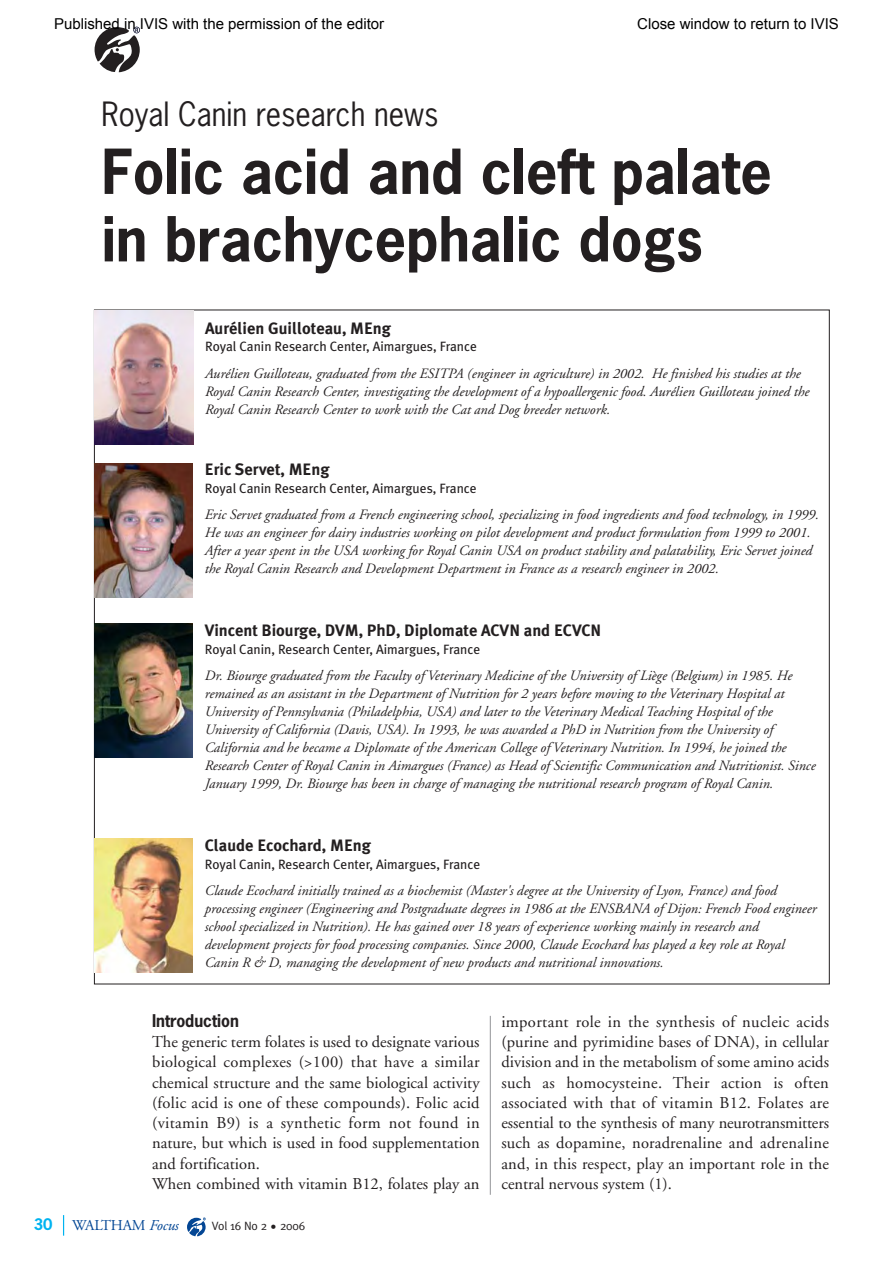
<style>
.page{position:relative;width:893px;height:1263px;background:#fff}
.page>*{position:absolute;margin:0;border:0;box-sizing:border-box;transform-origin:0 0}
.t1{font:700 58.2px/67.5px "News Gothic";color:#231f20;scale:.95 1}
.t2{font:31.5px "News Gothic";color:#231f20;scale:.95 1}
.t3{font:16.5px/20.2px "Adobe Garamond";letter-spacing:.005em;color:#231f20}
.t4{font:700 16.5px "Meta Plus";color:#231f20}
.t5{font:700 16.5px "News Gothic";color:#231f20;scale:.95 1}
.t6{font:15px "Arial";color:#000}
.t7{font:15px "Adobe Garamond";letter-spacing:-.01em;color:#034694}
.t8{font:700 15px "News Gothic";color:#00b3f0}
.t9{font:italic 14.25px/18px "Adobe Garamond";color:#231f20}
.t10{font:13.5px "Meta Plus";color:#231f20}
.t11{font:12px "Meta Plus Normal";letter-spacing:-.01em;color:#231f20}
.s1{font-style:italic}
</style>
<div class="page">
<svg style="left:187px;top:1217px;width:19px;height:19px"></svg>
<svg style="left:63px;top:1215px;width:1px;height:20px"></svg>
<svg style="left:95px;top:27px;width:45px;height:45px"></svg>
<img style="left:95px;top:310px;width:98px;height:134px">
<img style="left:95px;top:463px;width:98px;height:134px">
<img style="left:95px;top:624px;width:98px;height:134px">
<img style="left:95px;top:839px;width:98px;height:134px">
<hr style="left:490px;top:1016px;width:1px;height:179px;background:#939598">
<p class="t6" style="left:54px;top:16px;width:332px">Published in IVIS with the permission of the editor</p>
<p class="t6" style="left:637px;top:16px;width:203px">Close window to return to IVIS</p>
<h2 class="t2" style="left:102px;top:94px;width:356px">Royal Canin research news</h2>
<h1 class="t1" style="left:102px;top:137px;width:707px">Folic acid and cleft palate in brachycephalic dogs</h1>
<p class="t4" style="left:205px;top:319px;width:187px">Aurélien Guilloteau, MEng</p>
<p class="t10" style="left:205px;top:339px;width:273px">Royal Canin Research Center, Aimargues, France</p>
<p class="t9" style="left:205px;top:365px;width:606px">Aurélien Guilloteau, graduated from the ESITPA (engineer in agriculture) in 2002. He finished his studies at the<br>Royal Canin Research Center, investigating the development of a hypoallergenic food. Aurélien Guilloteau joined the<br>Royal Canin Research Center to work with the Cat and Dog breeder network.</p>
<p class="t4" style="left:205px;top:460px;width:126px">Eric Servet, MEng</p>
<p class="t10" style="left:205px;top:480px;width:273px">Royal Canin Research Center, Aimargues, France</p>
<p class="t9" style="left:205px;top:506px;width:616px">Eric Servet graduated from a French engineering school, specializing in food ingredients and food technology, in 1999.<br>He was an engineer for dairy industries working on pilot development and product formulation from 1999 to 2001.<br>After a year spent in the USA working for Royal Canin USA on product stability and palatability, Eric Servet joined the Royal Canin Research and Development Department in France as a research engineer in 2002.</p>
<p class="t4" style="left:205px;top:621px;width:398px">Vincent Biourge, DVM, PhD, Diplomate ACVN and ECVCN</p>
<p class="t10" style="left:205px;top:641px;width:277px">Royal Canin, Research Center, Aimargues, France</p>
<p class="t9" style="left:205px;top:667px;width:612px">Dr. Biourge graduated from the Faculty of Veterinary Medicine of the University of Liège (Belgium) in 1985. He remained as an assistant in the Department of Nutrition for 2 years before moving to the Veterinary Hospital at University of Pennsylvania (Philadelphia, USA) and later to the Veterinary Medical Teaching Hospital of the University of California (Davis, USA). In 1993, he was awarded a PhD in Nutrition from the University of California and he became a Diplomate of the American College of Veterinary Nutrition. In 1994, he joined the Research Center of Royal Canin in Aimargues (France) as Head of Scientific Communication and Nutritionist. Since January 1999, Dr. Biourge has been in charge of managing the nutritional research program of Royal Canin.</p>
<p class="t4" style="left:205px;top:836px;width:168px">Claude Ecochard, MEng</p>
<p class="t10" style="left:205px;top:856px;width:277px">Royal Canin, Research Center, Aimargues, France</p>
<p class="t9" style="left:205px;top:882px;width:613px">Claude Ecochard initially trained as a biochemist (Master's degree at the University of Lyon, France) and food processing engineer (Engineering and Postgraduate degrees in 1986 at the ENSBANA of Dijon: French Food engineer school specialized in Nutrition). He has gained over 18 years of experience working mainly in research and development projects for food processing companies. Since 2000, Claude Ecochard has played a key role at Royal Canin R &amp; D, managing the development of new products and nutritional innovations.</p>
<p class="t5" style="left:152px;top:1010px;width:93px">Introduction</p>
<p class="t3" style="left:152px;top:1032px;width:329px">The generic term folates is used to designate various biological complexes (&gt;100) that have a similar chemical structure and the same biological activity (folic acid is one of these compounds). Folic acid (vitamin B9) is a synthetic form not found in nature, but which is used in food supplementation and fortification.<br>When combined with vitamin B12, folates play an</p>
<p class="t8" style="left:34px;top:1214px;width:20px">30</p>
<p class="t7" style="left:72px;top:1217px;width:108px">WALTHAM <span class="s1">Focus</span></p>
<p class="t11" style="left:212px;top:1218px;width:95px">Vol 16 No 2 • 2006</p>
<p class="t3" style="left:501px;top:1012px;width:329px;text-align:justify">important role in the synthesis of nucleic acids (purine and pyrimidine bases of DNA), in cellular division and in the metabolism of some amino acids such as homocysteine. Their action is often associated with that of vitamin B12. Folates are essential to the synthesis of many neurotransmitters such as dopamine, noradrenaline and adrenaline and, in this respect, play an important role in the central nervous system (1).</p>
</div>
